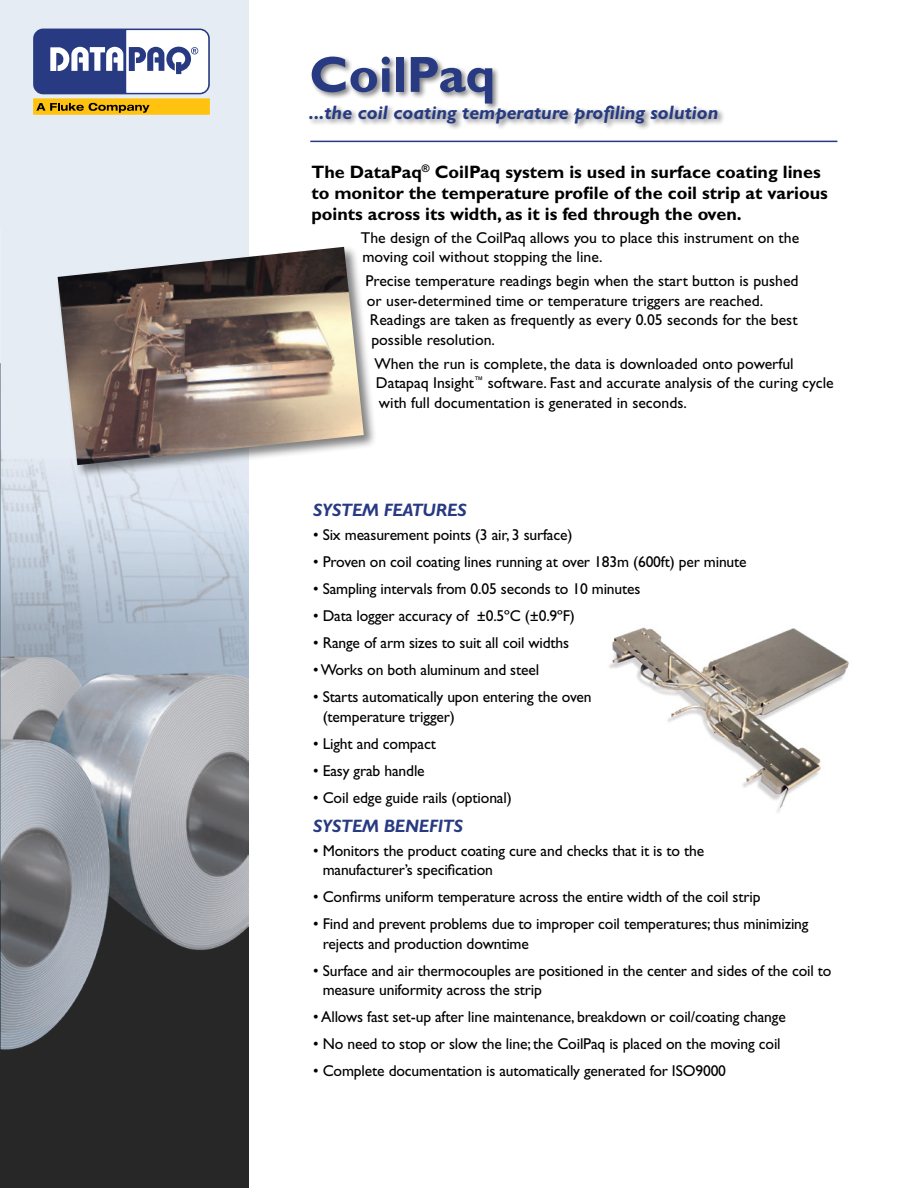
<style>
.page{position:relative;width:918px;height:1188px;background:#fff}
.page>*{position:absolute;margin:0;border:0;box-sizing:border-box;transform-origin:0 0}
.t1{font:700 51px "Gill Sans";color:#273a82}
.t2{font:italic 700 19.5px "Gill Sans";color:#273a82}
.t3{font:700 18px/21px "Gill Sans";color:#000}
.t4{font:italic 700 18px "Gill Sans";letter-spacing:-.01em;color:#273a82}
.t5{font:15.75px/19.5px "Gill Sans";letter-spacing:-.01em;color:#000}
</style>
<div class="page">
<img style="left:1px;top:1px;width:248px;height:1187px">
<div style="left:33px;top:98px;width:177px;height:17px;background:#ffc20e;border:1px solid #ffc20e"></div>
<svg style="left:36px;top:103px;width:114px;height:10px"></svg>
<svg style="left:33px;top:29px;width:177px;height:65px"></svg>
<hr style="left:310px;top:141px;width:527px;height:1px;background:#273a82">
<div style="left:307px;top:54px;width:418px;height:76px;background:#000;opacity:.5"></div>
<img style="left:609px;top:627px;width:240px;height:186px">
<div style="left:55px;top:245px;width:322px;height:233px;background:#000;opacity:.5"></div>
<img style="left:58px;top:247px;width:306px;height:218px">
<h1 class="t1" style="left:309px;top:44px;width:187px">CoilPaq</h1>
<p class="t2" style="left:309px;top:101px;width:411px">...the coil coating temperature profiling solution</p>
<p class="t3" style="left:311px;top:162px;width:518px">The DataPaq<sup>®</sup> CoilPaq system is used in surface coating lines to monitor the temperature profile of the coil strip at various points across its width, as it is fed through the oven.</p>
<p class="t5" style="left:361px;top:228px;width:440px">The design of the CoilPaq allows you to place this instrument on the moving coil without stopping the line.</p>
<p class="t5" style="left:365px;top:271px;width:435px">Precise temperature readings begin when the start button is pushed or user-determined time or temperature triggers are reached.<br>Readings are taken as frequently as every 0.05 seconds for the best possible resolution.</p>
<p class="t5" style="left:374px;top:354px;width:461px">When the run is complete, the data is downloaded onto powerful<br>Datapaq Insight<sup>™</sup> software. Fast and accurate analysis of the curing cycle with full documentation is generated in seconds.</p>
<p class="t4" style="left:313px;top:500px;width:155px">SYSTEM FEATURES</p>
<p class="t5" style="left:313px;top:525px;width:261px">• Six measurement points (3 air, 3 surface)</p>
<p class="t5" style="left:313px;top:552px;width:435px">• Proven on coil coating lines running at over 183m (600ft) per minute</p>
<p class="t5" style="left:313px;top:579px;width:329px">• Sampling intervals from 0.05 seconds to 10 minutes</p>
<p class="t5" style="left:313px;top:606px;width:263px">• Data logger accuracy of ±0.5ºC (±0.9ºF)</p>
<p class="t5" style="left:313px;top:633px;width:258px">• Range of arm sizes to suit all coil widths</p>
<p class="t5" style="left:313px;top:660px;width:228px">• Works on both aluminum and steel</p>
<p class="t5" style="left:323px;top:687px;width:270px;text-indent:-10px">• Starts automatically upon entering the oven (temperature trigger)</p>
<p class="t5" style="left:313px;top:734px;width:124px">• Light and compact</p>
<p class="t5" style="left:313px;top:761px;width:113px">• Easy grab handle</p>
<p class="t5" style="left:313px;top:788px;width:200px">• Coil edge guide rails (optional)</p>
<p class="t4" style="left:313px;top:816px;width:151px">SYSTEM BENEFITS</p>
<p class="t5" style="left:323px;top:841px;width:383px;text-indent:-10px">• Monitors the product coating cure and checks that it is to the manufacturer’s specification</p>
<p class="t5" style="left:313px;top:888px;width:449px">• Confirms uniform temperature across the entire width of the coil strip</p>
<p class="t5" style="left:323px;top:915px;width:487px;text-indent:-10px">• Find and prevent problems due to improper coil temperatures; thus minimizing rejects and production downtime</p>
<p class="t5" style="left:323px;top:961px;width:510px;text-indent:-10px">• Surface and air thermocouples are positioned in the center and sides of the coil to measure uniformity across the strip</p>
<p class="t5" style="left:313px;top:1007px;width:474px">• Allows fast set-up after line maintenance, breakdown or coil/coating change</p>
<p class="t5" style="left:313px;top:1034px;width:469px">• No need to stop or slow the line; the CoilPaq is placed on the moving coil</p>
<p class="t5" style="left:313px;top:1061px;width:414px">• Complete documentation is automatically generated for ISO9000</p>
</div>
